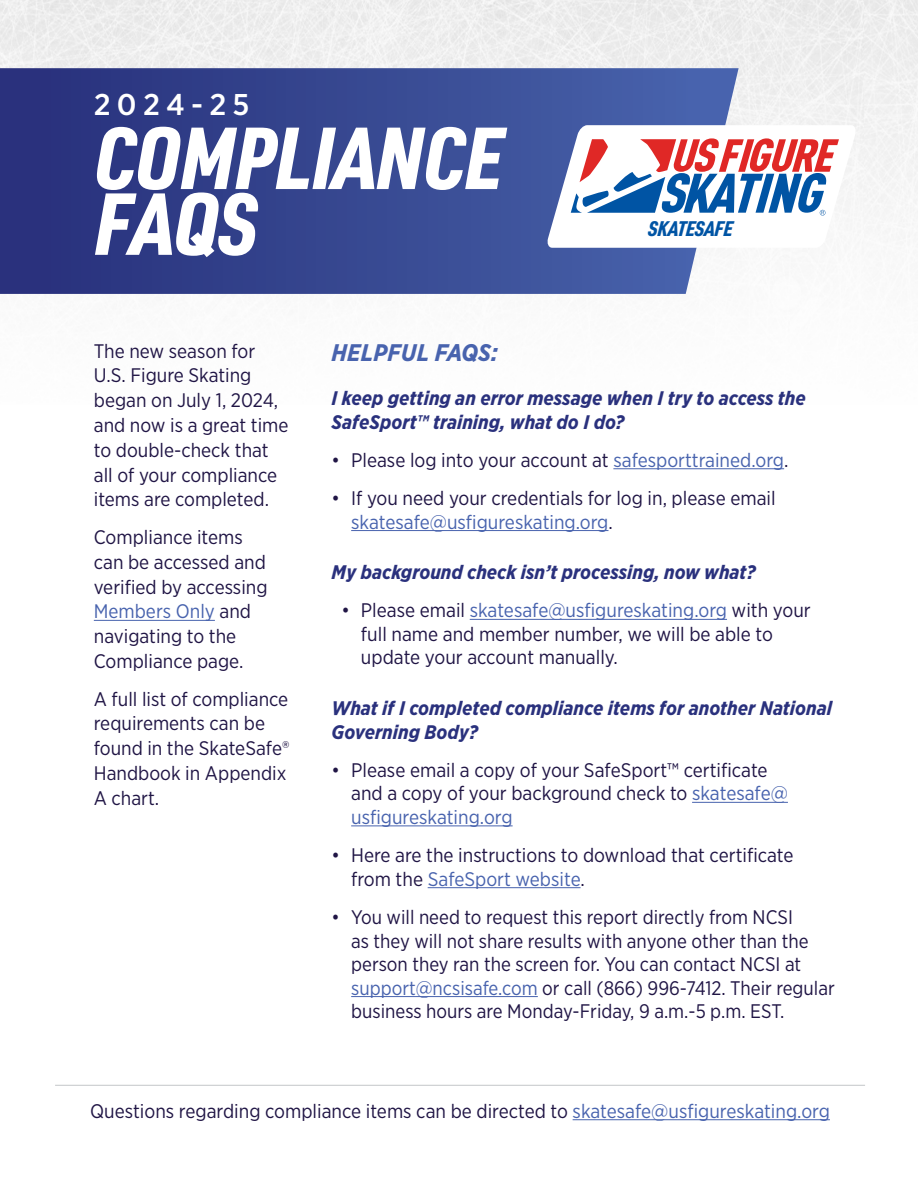
<style>
.page{position:relative;width:918px;height:1188px;background:#fff}
.page>*{position:absolute;margin:0;border:0;box-sizing:border-box;transform-origin:0 0}
.t1{font:italic 900 85.95px/65.8px "URWDIN Cond";color:#fff}
.t2{font:500 30px "Gotham Narrow";letter-spacing:.2em;color:#fff;scale:1.05 1}
.t3{font:italic 700 24px "Gotham Narrow";color:#4863ae}
.t4{font:italic 900 20.7px "URWDIN Cond";color:#0054a4}
.t5{font:19.65px/24.8px "Gotham Narrow";color:#201545}
.t6{font:italic 700 19.65px/23.5px "Gotham Narrow";color:#2a317d}
.s1{color:#4863ae}
</style>
<div class="page">
<img style="left:0;top:0;width:918px;height:470px">
<svg style="left:0;top:68px;width:739px;height:226px;background:#394991"></svg>
<hr style="left:94px;top:620px;width:121px;height:1px;background:#4863ae">
<svg style="left:548px;top:125px;width:308px;height:123px"></svg>
<hr style="left:613px;top:468px;width:171px;height:1px;background:#4863ae">
<hr style="left:351px;top:530px;width:257px;height:1px;background:#4863ae">
<hr style="left:470px;top:619px;width:257px;height:1px;background:#4863ae">
<hr style="left:692px;top:802px;width:96px;height:1px;background:#4863ae">
<hr style="left:351px;top:825px;width:162px;height:1px;background:#4863ae">
<hr style="left:428px;top:887px;width:153px;height:1px;background:#4863ae">
<hr style="left:351px;top:996px;width:187px;height:1px;background:#4863ae">
<hr style="left:573px;top:1119px;width:257px;height:1px;background:#4863ae">
<hr style="left:55px;top:1085px;width:810px;height:1px;background:#c4c6c9">
<h2 class="t2" style="left:94px;top:86px;width:150px">2024-25</h2>
<h1 class="t1" style="left:94px;top:122px;width:410px">COMPLIANCE<br>FAQS</h1>
<p class="t4" style="left:648px;top:214px;width:86px">SKATESAFE</p>
<p class="t5" style="left:94px;top:338px;width:196px">The new season for<br>U.S. Figure Skating began on July 1, 2024, and now is a great time to double-check that all of your compliance items are completed.</p>
<p class="t5" style="left:94px;top:524px;width:175px">Compliance items can be accessed and verified by accessing<br><span class="s1">Members Only</span> and navigating to the<br>Compliance page.</p>
<p class="t5" style="left:94px;top:686px;width:197px">A full list of compliance requirements can be found in the SkateSafe®<br>Handbook in Appendix<br>A chart.</p>
<p class="t3" style="left:332px;top:337px;width:168px">HELPFUL FAQS:</p>
<p class="t6" style="left:332px;top:386px;width:476px">I keep getting an error message when I try to access the<br>SafeSport™ training, what do I do?</p>
<p class="t5" style="left:332px;top:447px;width:458px">• Please log into your account at <span class="s1">safesporttrained.org</span>.</p>
<p class="t5" style="left:351px;top:486px;width:426px;line-height:23.5px;text-indent:-20px">• If you need your credentials for log in, please email <span class="s1">skatesafe@usfigureskating.org</span>.</p>
<p class="t6" style="left:332px;top:560px;width:426px">My background check isn’t processing, now what?</p>
<p class="t5" style="left:361px;top:598px;width:451px;line-height:23.5px;text-indent:-20px">• Please email <span class="s1">skatesafe@usfigureskating.org</span> with your full name and member number, we will be able to update your account manually.</p>
<p class="t6" style="left:332px;top:696px;width:502px">What if I completed compliance items for another National<br>Governing Body?</p>
<p class="t5" style="left:351px;top:758px;width:438px;line-height:23.5px;text-indent:-20px">• Please email a copy of your SafeSport™ certificate and a copy of your background check to <span class="s1">skatesafe@ usfigureskating.org</span></p>
<p class="t5" style="left:351px;top:843px;width:444px;line-height:23.5px;text-indent:-20px">• Here are the instructions to download that certificate from the <span class="s1">SafeSport website</span>.</p>
<p class="t5" style="left:351px;top:905px;width:485px;line-height:23.5px;text-indent:-20px">• You will need to request this report directly from NCSI<br>as they will not share results with anyone other than the person they ran the screen for. You can contact NCSI at <span class="s1">support@ncsisafe.com</span> or call (866) 996-7412. Their regular business hours are Monday-Friday, 9 a.m.-5 p.m. EST.</p>
<p class="t5" style="left:90px;top:1098px;width:741px">Questions regarding compliance items can be directed to <span class="s1">skatesafe@usfigureskating.org</span></p>
</div>
